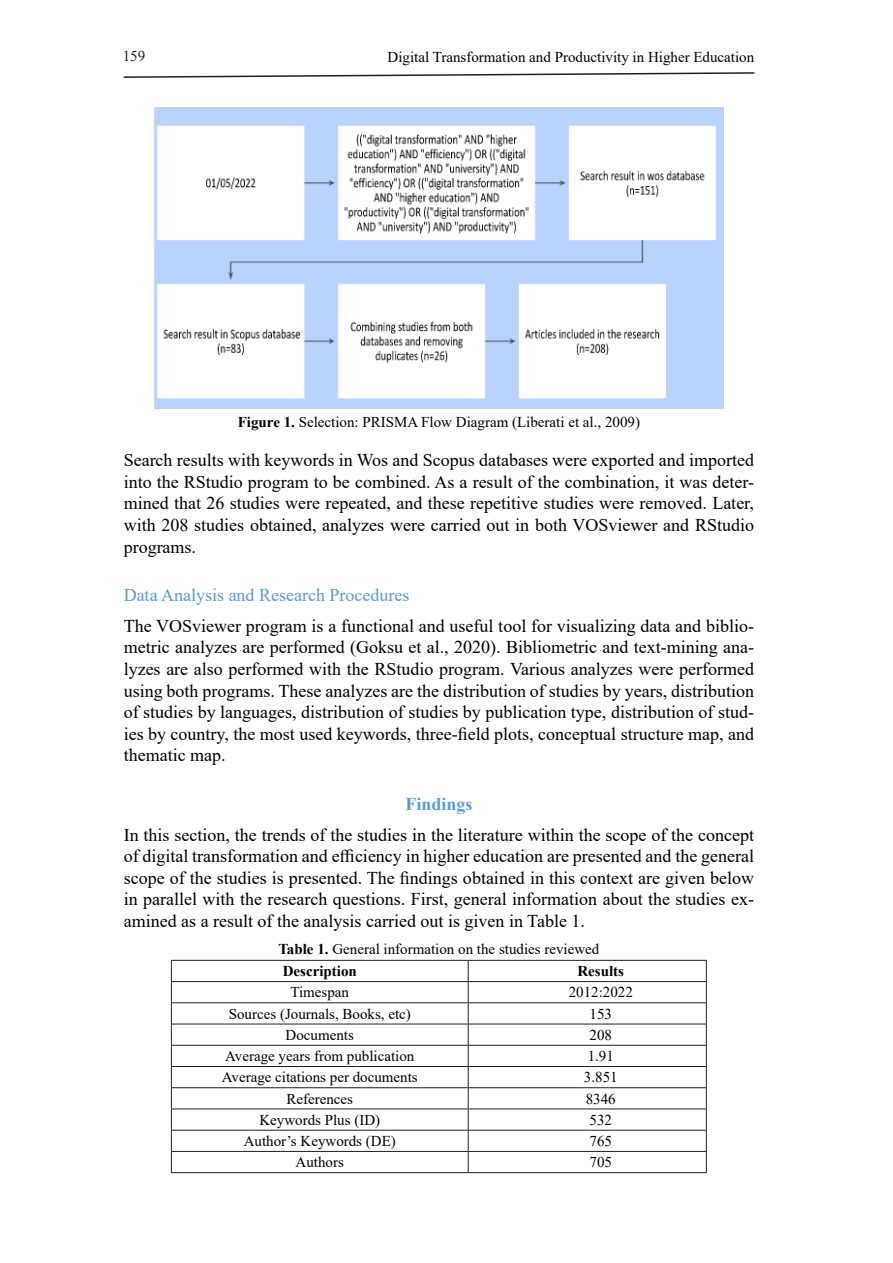
<style>
.page{position:relative;width:893px;height:1263px;background:#fff}
.page>*{position:absolute;margin:0;border:0;box-sizing:border-box;transform-origin:0 0}
.t1{font:18px/21.6px "Times New Roman";color:#000;text-align:justify}
.t2{font:18px "Times New Roman";color:#5b9bd5}
.t3{font:700 18px "Times New Roman";color:#5b9bd5}
.t4{font:15px/22px "Times New Roman";color:#000}
.t5{font:700 15px "Times New Roman";color:#000}
.t6{font:15px "Times New Roman";color:#231f20}
.s1{font-weight:700}
</style>
<div class="page">
<svg style="left:123px;top:72px;width:632px;height:6px"></svg>
<img style="left:154px;top:107px;width:570px;height:301px">
<hr style="left:171px;top:960px;width:297px;height:1px;background:#231f20">
<hr style="left:468px;top:960px;width:239px;height:1px;background:#231f20">
<hr style="left:171px;top:981px;width:297px;height:1px;background:#231f20">
<hr style="left:468px;top:981px;width:239px;height:1px;background:#231f20">
<hr style="left:171px;top:1002px;width:297px;height:1px;background:#231f20">
<hr style="left:468px;top:1002px;width:239px;height:1px;background:#231f20">
<hr style="left:171px;top:1024px;width:297px;height:1px;background:#231f20">
<hr style="left:468px;top:1024px;width:239px;height:1px;background:#231f20">
<hr style="left:171px;top:1045px;width:297px;height:1px;background:#231f20">
<hr style="left:468px;top:1045px;width:239px;height:1px;background:#231f20">
<hr style="left:171px;top:1066px;width:297px;height:1px;background:#231f20">
<hr style="left:468px;top:1066px;width:239px;height:1px;background:#231f20">
<hr style="left:171px;top:1087px;width:297px;height:1px;background:#231f20">
<hr style="left:468px;top:1087px;width:239px;height:1px;background:#231f20">
<hr style="left:171px;top:1108px;width:297px;height:1px;background:#231f20">
<hr style="left:468px;top:1108px;width:239px;height:1px;background:#231f20">
<hr style="left:171px;top:1130px;width:297px;height:1px;background:#231f20">
<hr style="left:468px;top:1130px;width:239px;height:1px;background:#231f20">
<hr style="left:171px;top:1151px;width:297px;height:1px;background:#231f20">
<svg style="left:171px;top:961px;width:1px;height:211px"></svg>
<hr style="left:468px;top:1151px;width:239px;height:1px;background:#231f20">
<svg style="left:468px;top:961px;width:1px;height:211px"></svg>
<svg style="left:706px;top:961px;width:1px;height:211px"></svg>
<hr style="left:171px;top:1172px;width:297px;height:1px;background:#231f20">
<hr style="left:468px;top:1172px;width:239px;height:1px;background:#231f20">
<p class="t6" style="left:123px;top:45px;width:24px">159</p>
<p class="t4" style="left:388px;top:46px;width:368px">Digital Transformation and Productivity in Higher Education</p>
<p class="t4" style="left:238px;top:410px;width:404px"><span class="s1">Figure 1.</span> Selection: PRISMA Flow Diagram (Liberati et al., 2009)</p>
<p class="t1" style="left:124px;top:449px;width:632px">Search results with keywords in Wos and Scopus databases were exported and imported into the RStudio program to be combined. As a result of the combination, it was deter&shy;mined that 26 studies were repeated, and these repetitive studies were removed. Later, with 208 studies obtained, analyzes were carried out in both VOSviewer and RStudio programs.</p>
<p class="t2" style="left:124px;top:582px;width:287px">Data Analysis and Research Procedures</p>
<p class="t1" style="left:124px;top:614px;width:632px">The VOSviewer program is a functional and useful tool for visualizing data and biblio&shy;metric analyzes are performed (Goksu et al., 2020). Bibliometric and text-mining ana&shy;lyzes are also performed with the RStudio program. Various analyzes were performed using both programs. These analyzes are the distribution of studies by years, distribution of studies by languages, distribution of studies by publication type, distribution of stud&shy;ies by country, the most used keywords, three-field plots, conceptual structure map, and thematic map.</p>
<p class="t3" style="left:405px;top:791px;width:69px">Findings</p>
<p class="t1" style="left:124px;top:823px;width:632px">In this section, the trends of the studies in the literature within the scope of the concept of digital transformation and efficiency in higher education are presented and the general scope of the studies is presented. The findings obtained in this context are given below in parallel with the research questions. First, general information about the studies ex&shy;amined as a result of the analysis carried out is given in Table 1.</p>
<p class="t4" style="left:278px;top:937px;width:323px"><span class="s1">Table 1.</span> General information on the studies reviewed<br><span class="s1">Description</span></p>
<p class="t5" style="left:577px;top:960px;width:48px">Results</p>
<p class="t4" style="left:290px;top:981px;width:60px">Timespan</p>
<p class="t4" style="left:569px;top:981px;width:66px">2012:2022</p>
<p class="t4" style="left:229px;top:1002px;width:184px">Sources (Journals, Books, etc)</p>
<p class="t4" style="left:590px;top:1002px;width:24px">153</p>
<p class="t4" style="left:286px;top:1023px;width:70px">Documents</p>
<p class="t4" style="left:590px;top:1023px;width:24px">208</p>
<p class="t4" style="left:225px;top:1044px;width:191px">Average years from publication</p>
<p class="t4" style="left:588px;top:1044px;width:28px">1.91</p>
<p class="t4" style="left:222px;top:1066px;width:197px">Average citations per documents</p>
<p class="t4" style="left:584px;top:1066px;width:35px">3.851</p>
<p class="t4" style="left:286px;top:1087px;width:68px">References</p>
<p class="t4" style="left:586px;top:1087px;width:31px">8346</p>
<p class="t4" style="left:259px;top:1108px;width:122px">Keywords Plus (ID)</p>
<p class="t4" style="left:590px;top:1108px;width:24px">532</p>
<p class="t4" style="left:244px;top:1129px;width:154px">Author’s Keywords (DE)</p>
<p class="t4" style="left:590px;top:1129px;width:24px">765</p>
<p class="t4" style="left:296px;top:1151px;width:50px">Authors</p>
<p class="t4" style="left:590px;top:1151px;width:24px">705</p>
</div>
